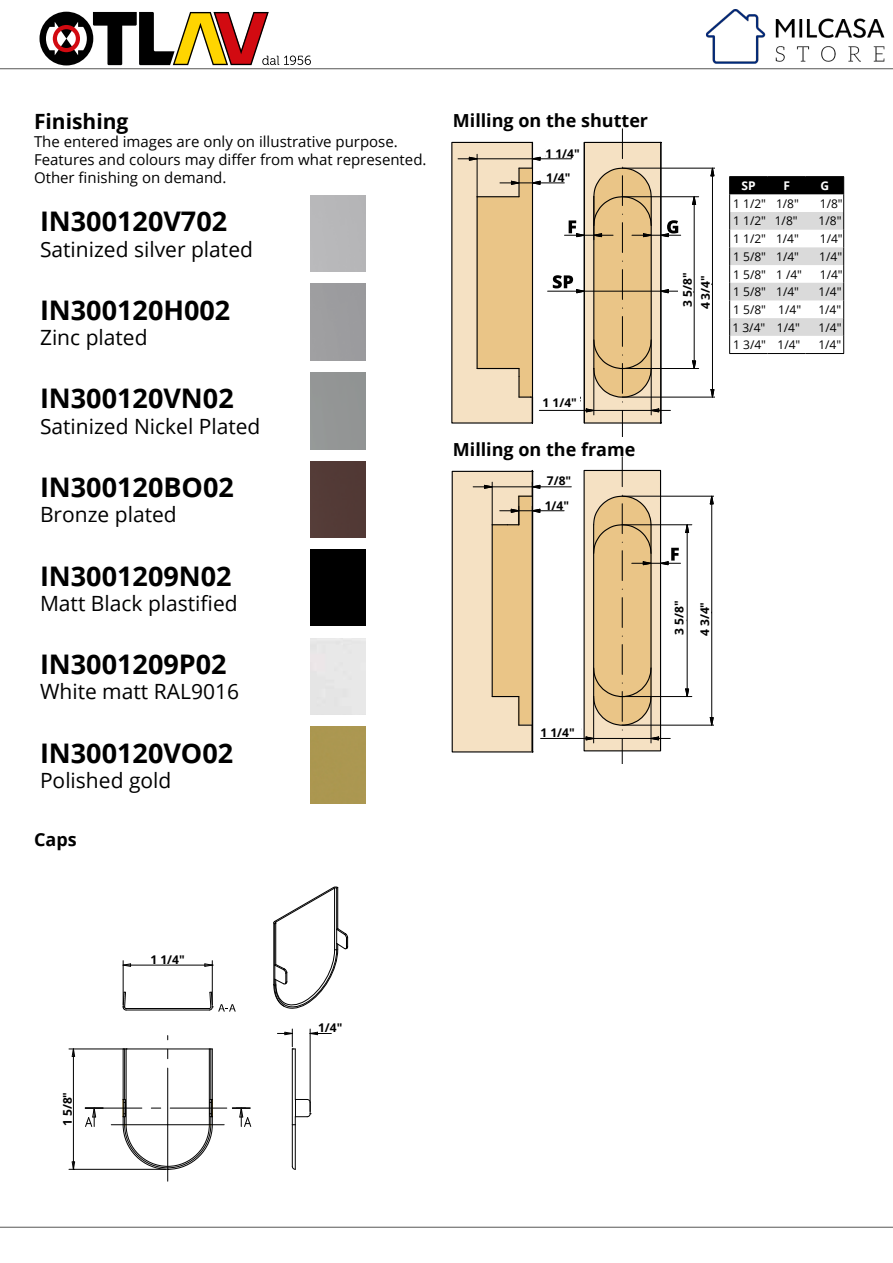
<style>
.page{position:relative;width:893px;height:1263px;background:#fff}
.page>*{position:absolute;margin:0;border:0;box-sizing:border-box;transform-origin:0 0}
.t1{font:700 27px "Open Sans";color:#000}
.t2{font:21px "Open Sans";color:#000}
.t3{font:700 21px "Open Sans";color:#000}
.t4{font:700 18px "Open Sans";color:#000}
.t5{font:15px/18px "Open Sans";color:#000}
.t6{font:12px "Open Sans";color:#000}
.t7{font:700 12px "Open Sans";color:#000}
.t8{font:700 12px "Open Sans";color:#fff}
</style>
<div class="page">
<hr style="left:0;top:68px;width:893px;height:1px;background:#575756">
<svg style="left:40px;top:12px;width:271px;height:53px"></svg>
<hr style="left:0;top:1227px;width:893px;height:1px;background:#575756">
<hr style="left:622px;top:129px;width:1px;height:30px;background:#000">
<svg style="left:451px;top:141px;width:264px;height:296px"></svg>
<hr style="left:622px;top:457px;width:1px;height:30px;background:#000">
<hr style="left:711px;top:504px;width:1px;height:214px;background:#000">
<hr style="left:622px;top:725px;width:92px;height:1px;background:#000">
<hr style="left:622px;top:496px;width:92px;height:1px;background:#000">
<svg style="left:709px;top:717px;width:5px;height:9px"></svg>
<svg style="left:709px;top:495px;width:5px;height:10px"></svg>
<hr style="left:622px;top:696px;width:70px;height:1px;background:#000">
<hr style="left:622px;top:524px;width:70px;height:1px;background:#000">
<svg style="left:711px;top:587px;width:1px;height:49px"></svg>
<svg style="left:451px;top:470px;width:238px;height:293px"></svg>
<hr style="left:295px;top:1125px;width:1px;height:44px;background:#000">
<hr style="left:292px;top:1125px;width:1px;height:41px;background:#000">
<hr style="left:292px;top:1049px;width:1px;height:76px;background:#000">
<hr style="left:295px;top:1049px;width:1px;height:50px;background:#000">
<svg style="left:292px;top:1166px;width:4px;height:4px"></svg>
<hr style="left:126px;top:1010px;width:83px;height:1px;background:#000">
<hr style="left:126px;top:1008px;width:83px;height:1px;background:#000">
<svg style="left:273px;top:887px;width:75px;height:122px"></svg>
<hr style="left:69px;top:1049px;width:55px;height:1px;background:#000">
<hr style="left:69px;top:1169px;width:96px;height:1px;background:#000">
<hr style="left:73px;top:1056px;width:1px;height:106px;background:#000">
<svg style="left:72px;top:1048px;width:3px;height:9px"></svg>
<svg style="left:85px;top:1035px;width:166px;height:146px"></svg>
<svg style="left:72px;top:1161px;width:3px;height:9px"></svg>
<hr style="left:310px;top:1029px;width:1px;height:82px;background:#000">
<svg style="left:277px;top:1029px;width:18px;height:21px"></svg>
<svg style="left:292px;top:1099px;width:19px;height:26px"></svg>
<hr style="left:123px;top:961px;width:1px;height:44px;background:#000">
<hr style="left:212px;top:961px;width:1px;height:44px;background:#000">
<hr style="left:131px;top:965px;width:74px;height:1px;background:#000">
<svg style="left:123px;top:963px;width:8px;height:4px"></svg>
<svg style="left:123px;top:991px;width:4px;height:19px"></svg>
<svg style="left:209px;top:991px;width:27px;height:20px"></svg>
<svg style="left:204px;top:963px;width:9px;height:4px"></svg>
<svg style="left:310px;top:1028px;width:21px;height:7px"></svg>
<div style="left:310px;top:461px;width:56px;height:76px;background:#523a36"></div>
<div style="left:310px;top:549px;width:56px;height:77px;background:#000"></div>
<div style="left:310px;top:727px;width:56px;height:76px;background:#ab9750"></div>
<hr style="left:729px;top:176px;width:39px;height:1px;background:#000">
<hr style="left:768px;top:176px;width:38px;height:1px;background:#000">
<hr style="left:806px;top:176px;width:38px;height:1px;background:#000">
<svg style="left:729px;top:177px;width:115px;height:176px"></svg>
<hr style="left:729px;top:353px;width:39px;height:1px;background:#000">
<hr style="left:768px;top:353px;width:38px;height:1px;background:#000">
<hr style="left:806px;top:353px;width:38px;height:1px;background:#000">
<img style="left:319px;top:1028px;width:12px;height:5px">
<img style="left:546px;top:141px;width:30px;height:16px">
<img style="left:538px;top:392px;width:42px;height:17px">
<img style="left:539px;top:719px;width:42px;height:17px">
<img style="left:545px;top:470px;width:33px;height:15px">
<img style="left:545px;top:164px;width:25px;height:17px">
<img style="left:545px;top:492px;width:25px;height:17px">
<img style="left:678px;top:256px;width:15px;height:59px">
<img style="left:671px;top:589px;width:15px;height:59px">
<img style="left:695px;top:256px;width:15px;height:60px">
<img style="left:706px;top:9px;width:179px;height:55px">
<h2 class="t3" style="left:34px;top:107px;width:96px">Finishing</h2>
<p class="t5" style="left:34px;top:133px;width:394px">The entered images are only on illustrative purpose.<br>Features and colours may differ from what represented.<br>Other finishing on demand.</p>
<h1 class="t1" style="left:40px;top:202px;width:189px">IN300120V702</h1>
<h2 class="t2" style="left:40px;top:235px;width:214px">Satinized silver plated</h2>
<h1 class="t1" style="left:40px;top:291px;width:192px">IN300120H002</h1>
<h2 class="t2" style="left:40px;top:323px;width:109px">Zinc plated</h2>
<h1 class="t1" style="left:40px;top:380px;width:195px">IN300120VN02</h1>
<h2 class="t2" style="left:40px;top:412px;width:222px">Satinized Nickel Plated</h2>
<h1 class="t1" style="left:40px;top:468px;width:195px">IN300120BO02</h1>
<h2 class="t2" style="left:40px;top:500px;width:138px">Bronze plated</h2>
<h1 class="t1" style="left:40px;top:557px;width:193px">IN3001209N02</h1>
<h2 class="t2" style="left:40px;top:589px;width:199px">Matt Black plastified</h2>
<h1 class="t1" style="left:40px;top:645px;width:188px">IN3001209P02</h1>
<h2 class="t2" style="left:40px;top:677px;width:201px">White matt RAL9016</h2>
<h1 class="t1" style="left:40px;top:734px;width:195px">IN300120VO02</h1>
<h2 class="t2" style="left:40px;top:766px;width:133px">Polished gold</h2>
<h3 class="t4" style="left:34px;top:827px;width:44px">Caps</h3>
<h3 class="t4" style="left:453px;top:108px;width:197px">Milling on the shutter</h3>
<p class="t7" style="left:545px;top:145px;width:36px">1 1/4"</p>
<p class="t7" style="left:546px;top:169px;width:26px">1/4"</p>
<p class="t7" style="left:543px;top:394px;width:36px">1 1/4"</p>
<h3 class="t4" style="left:453px;top:437px;width:184px">Milling on the frame</h3>
<p class="t7" style="left:547px;top:472px;width:26px">7/8"</p>
<p class="t7" style="left:545px;top:497px;width:26px">1/4"</p>
<p class="t7" style="left:679px;top:307px;width:36px;rotate:-90deg">3 5/8"</p>
<p class="t7" style="left:697px;top:309px;width:36px;rotate:-90deg">4 3/4"</p>
<p class="t8" style="left:742px;top:177px;width:16px">SP</p>
<p class="t8" style="left:783px;top:177px;width:8px">F</p>
<p class="t8" style="left:820px;top:177px;width:10px">G</p>
<p class="t6" style="left:733px;top:195px;width:67px">1 1/2" 1/8"</p>
<p class="t6" style="left:820px;top:195px;width:24px">1/8"</p>
<p class="t6" style="left:733px;top:213px;width:66px">1 1/2" 1/8"</p>
<p class="t6" style="left:818px;top:213px;width:24px">1/8"</p>
<p class="t6" style="left:733px;top:231px;width:67px">1 1/2" 1/4"</p>
<p class="t6" style="left:820px;top:231px;width:24px">1/4"</p>
<p class="t6" style="left:733px;top:248px;width:67px">1 5/8" 1/4"</p>
<p class="t6" style="left:819px;top:248px;width:24px">1/4"</p>
<p class="t6" style="left:733px;top:267px;width:70px">1 5/8" 1 /4"</p>
<p class="t6" style="left:820px;top:266px;width:24px">1/4"</p>
<p class="t6" style="left:733px;top:284px;width:67px">1 5/8" 1/4"</p>
<p class="t6" style="left:818px;top:284px;width:24px">1/4"</p>
<p class="t6" style="left:733px;top:301px;width:69px">1 5/8" 1/4"</p>
<p class="t6" style="left:818px;top:301px;width:24px">1/4"</p>
<p class="t6" style="left:732px;top:319px;width:69px">1 3/4" 1/4"</p>
<p class="t6" style="left:818px;top:319px;width:24px">1/4"</p>
<p class="t6" style="left:733px;top:337px;width:69px">1 3/4" 1/4"</p>
<p class="t6" style="left:818px;top:336px;width:24px">1/4"</p>
<p class="t7" style="left:670px;top:635px;width:36px;rotate:-90deg">3 5/8"</p>
<p class="t7" style="left:696px;top:636px;width:36px;rotate:-90deg">4 3/4"</p>
<p class="t7" style="left:540px;top:724px;width:36px">1 1/4"</p>
<p class="t7" style="left:59px;top:1126px;width:36px;rotate:-90deg">1 5/8"</p>
<p class="t7" style="left:150px;top:951px;width:36px">1 1/4"</p>
<p class="t7" style="left:318px;top:1019px;width:26px">1/4"</p>
</div>
